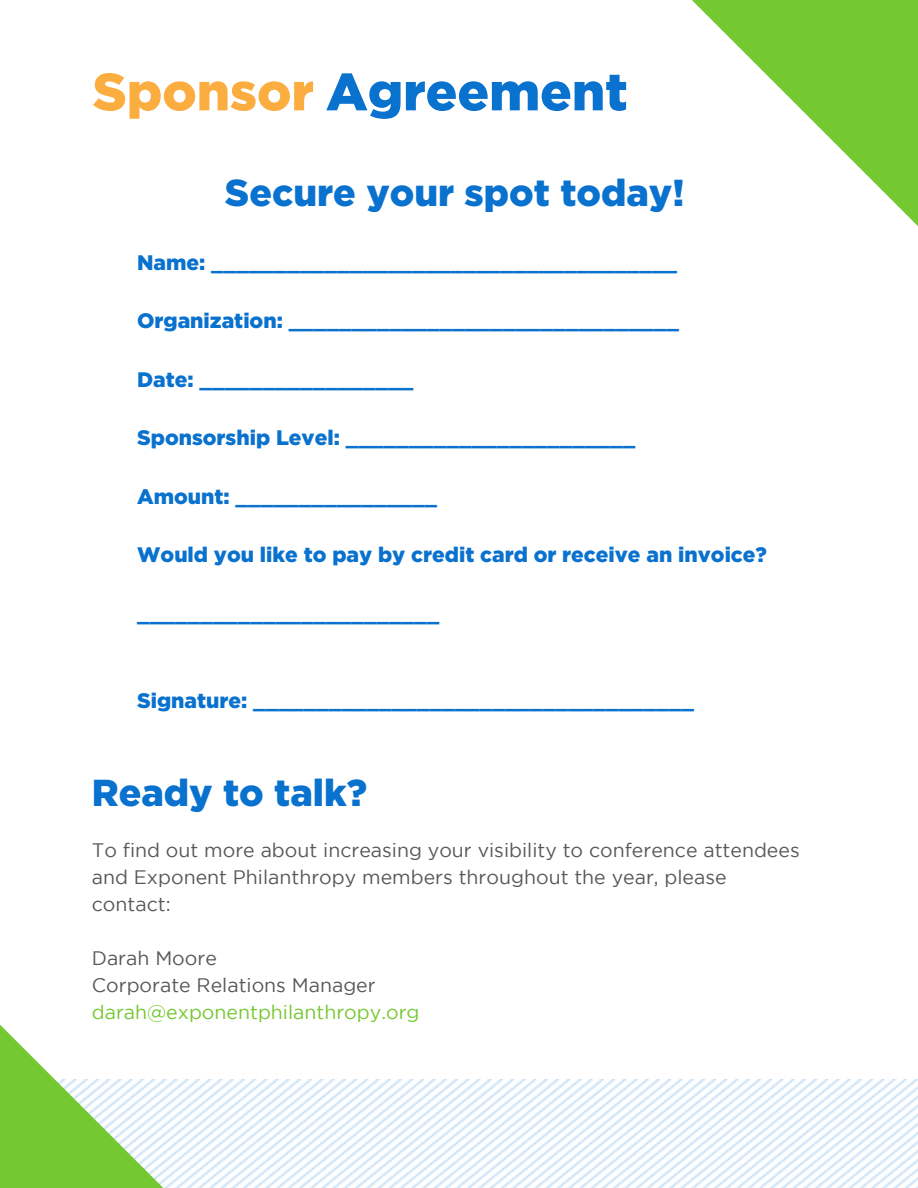
<style>
.page{position:relative;width:918px;height:1188px;background:#fff}
.page>*{position:absolute;margin:0;border:0;box-sizing:border-box;transform-origin:0 0}
.t1{font:900 52.5px "Gotham";color:#0971ce}
.t2{font:900 37.5px "Gotham";color:#0971ce}
.t3{font:900 21px "Gotham";color:#0971ce}
.t4{font:19.5px/27px "Gotham";color:#57585b}
.t5{font:19.5px "Gotham";color:#74c830}
.s1{color:#fbae3f}
</style>
<div class="page">
<svg style="left:692px;top:0;width:226px;height:226px"></svg>
<img style="left:183px;top:1079px;width:735px;height:109px">
<svg style="left:0;top:1024px;width:183px;height:164px"></svg>
<h3 class="t1" style="left:93px;top:61px;width:537px"><span class="s1">Sponsor</span> Agreement</h3>
<h3 class="t2" style="left:225px;top:171px;width:461px">Secure your spot today!</h3>
<p class="t3" style="left:137px;top:250px;width:542px">Name: _____________________________________</p>
<h1 class="t3" style="left:137px;top:309px;width:543px">Organization: _______________________________</h1>
<h1 class="t3" style="left:137px;top:367px;width:278px">Date: _________________</h1>
<h2 class="t3" style="left:137px;top:426px;width:500px">Sponsorship Level: _______________________</h2>
<h3 class="t3" style="left:137px;top:484px;width:301px">Amount: ________________</h3>
<h3 class="t3" style="left:137px;top:543px;width:631px">Would you like to pay by credit card or receive an invoice?</h3>
<h3 class="t3" style="left:137px;top:601px;width:304px">________________________</h3>
<h3 class="t3" style="left:137px;top:689px;width:558px">Signature: ___________________________________</h3>
<h3 class="t2" style="left:92px;top:771px;width:277px">Ready to talk?</h3>
<h2 class="t4" style="left:92px;top:838px;width:709px">To find out more about increasing your visibility to conference attendees and Exponent Philanthropy members throughout the year, please contact:</h2>
<p class="t4" style="left:92px;top:946px;width:127px">Darah Moore</p>
<p class="t4" style="left:92px;top:973px;width:285px">Corporate Relations Manager</p>
<p class="t5" style="left:92px;top:1005px;width:329px">darah@exponentphilanthropy.org</p>
</div>
